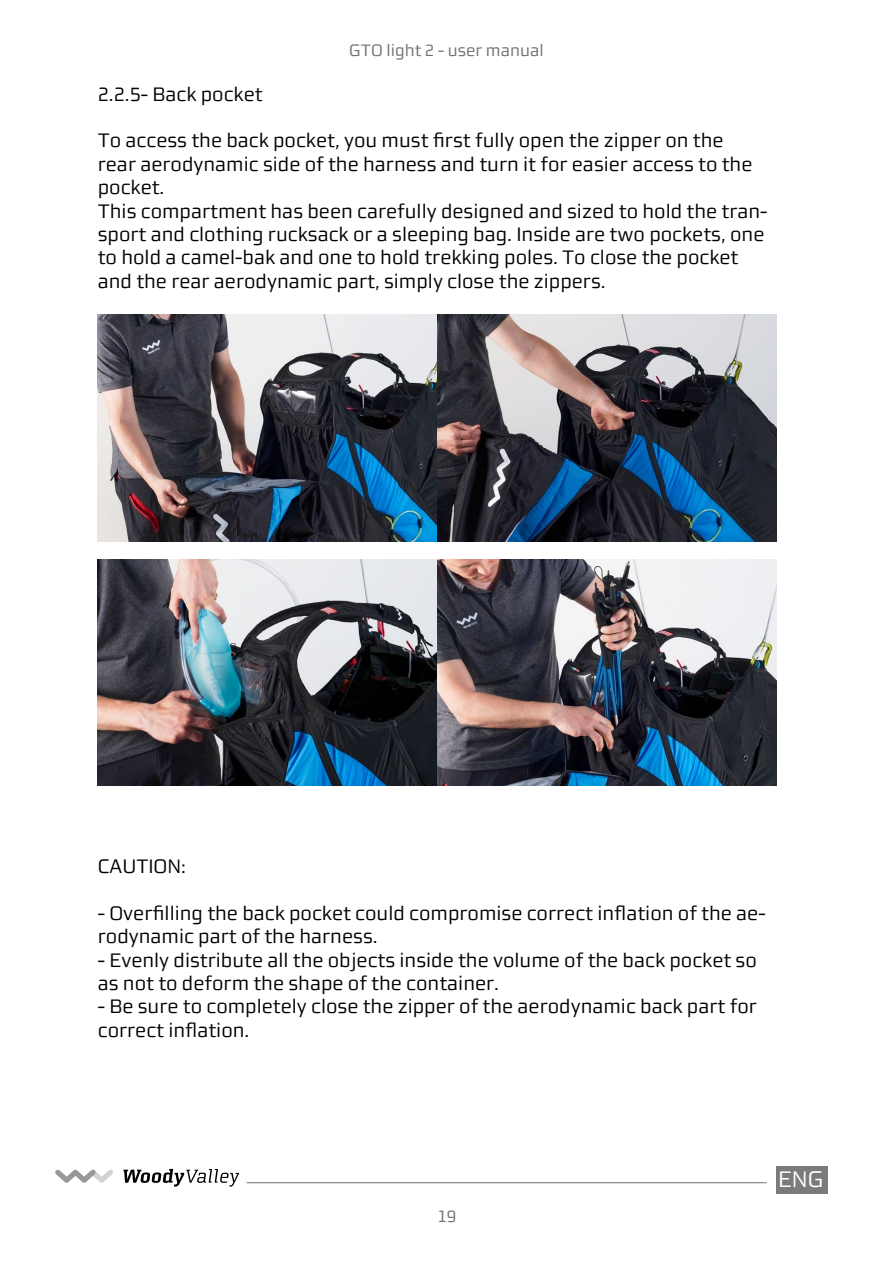
<style>
.page{position:relative;width:893px;height:1263px;background:#fff}
.page>*{position:absolute;margin:0;border:0;box-sizing:border-box;transform-origin:0 0}
.t1{font:22.5px "Morgan Sans Lining";color:#fff}
.t2{font:19.5px/23.4px "Morgan Sans Lining";color:#000}
.t3{font:16.5px "Morgan Sans Lining";color:#706f6f}
</style>
<div class="page">
<hr style="left:247px;top:1182px;width:520px;height:1px;background:#706f6f">
<svg style="left:123px;top:1169px;width:116px;height:17px"></svg>
<svg style="left:55px;top:1169px;width:58px;height:14px"></svg>
<div style="left:776px;top:1166px;width:51px;height:28px;background:#7c7b7b"></div>
<img style="left:98px;top:559px;width:678px;height:227px">
<img style="left:98px;top:315px;width:678px;height:226px">
<p class="t3" style="left:349px;top:41px;width:196px">GTO light 2 - user manual</p>
<p class="t2" style="left:98px;top:82px;width:166px">2.2.5- Back pocket</p>
<p class="t2" style="left:98px;top:129px;width:671px">To access the back pocket, you must first fully open the zipper on the<br>rear aerodynamic side of the harness and turn it for easier access to the pocket.<br>This compartment has been carefully designed and sized to hold the tran&shy;sport and clothing rucksack or a sleeping bag. Inside are two pockets, one to hold a camel-bak and one to hold trekking poles. To close the pocket and the rear aerodynamic part, simply close the zippers.</p>
<p class="t2" style="left:98px;top:854px;width:90px">CAUTION:</p>
<p class="t2" style="left:98px;top:901px;width:669px">- Overfilling the back pocket could compromise correct inflation of the ae&shy;rodynamic part of the harness.</p>
<p class="t2" style="left:98px;top:948px;width:661px">- Evenly distribute all the objects inside the volume of the back pocket so as not to deform the shape of the container.</p>
<p class="t2" style="left:98px;top:995px;width:661px">- Be sure to completely close the zipper of the aerodynamic back part for correct inflation.</p>
<p class="t3" style="left:437px;top:1207px;width:20px">19</p>
<p class="t1" style="left:778px;top:1166px;width:47px">ENG</p>
</div>
